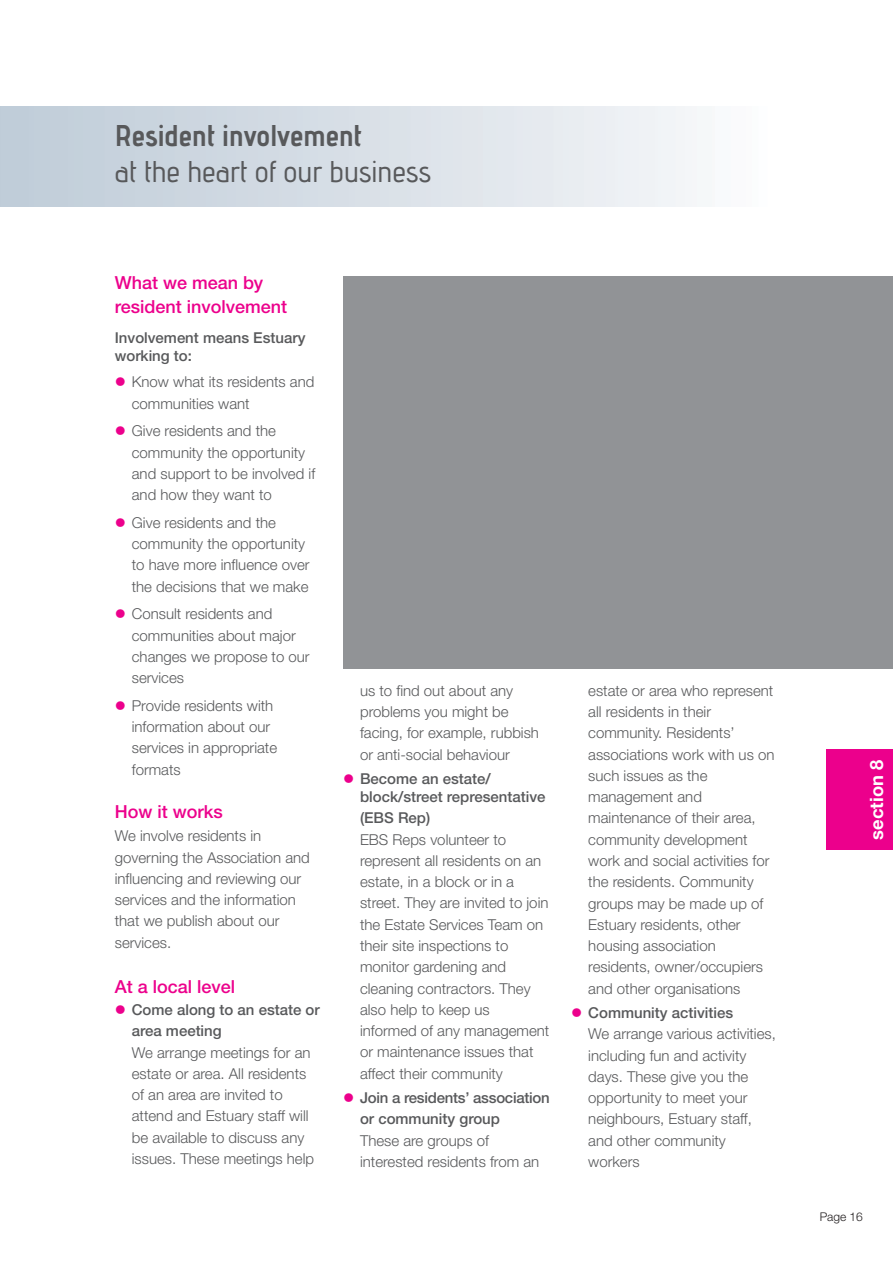
<style>
.page{position:relative;width:893px;height:1263px;background:#fff}
.page>*{position:absolute;margin:0;border:0;box-sizing:border-box;transform-origin:0 0}
.t1{font:30px "advent Bd 1";color:#58595b}
.t2{font:30px "advent Bd 3";color:#58595b}
.t3{font:18.3px "Helvetica Neue Bold TT";color:#fff}
.t4{font:500 18px/24px "Helvetica Neue";color:#ec008c}
.t5{font:15px/21.3px "Helvetica Neue Light TT";color:#58595b}
.t6{font:500 15px/21px "Helvetica Neue";color:#58595b}
.t7{font:300 12px "Helvetica Neue";color:#231f20}
</style>
<div class="page">
<div style="left:343px;top:276px;width:549px;height:393px;background:#919396"></div>
<div style="left:826px;top:750px;width:66px;height:100px;background:#ec008c"></div>
<h1 class="t2" style="left:115px;top:125px;width:249px">Resident involvement</h1>
<h1 class="t1" style="left:115px;top:161px;width:318px">at the heart of our business</h1>
<p class="t4" style="left:115px;top:273px;width:174px">What we mean by resident involvement</p>
<p class="t6" style="left:115px;top:330px;width:192px;line-height:18px">Involvement means Estuary working to:</p>
<p class="t5" style="left:132px;top:373px;width:184px">Know what its residents and communities want</p>
<p class="t5" style="left:132px;top:422px;width:185px">Give residents and the community the opportunity and support to be involved if and how they want to</p>
<p class="t5" style="left:132px;top:513px;width:179px">Give residents and the community the opportunity to have more influence over the decisions that we make</p>
<p class="t5" style="left:132px;top:605px;width:179px">Consult residents and communities about major changes we propose to our services</p>
<p class="t5" style="left:132px;top:696px;width:147px">Provide residents with information about our services in appropriate formats</p>
<p class="t4" style="left:115px;top:801px;width:109px">How it works</p>
<p class="t5" style="left:115px;top:827px;width:197px">We involve residents in governing the Association and influencing and reviewing our services and the information that we publish about our services.</p>
<p class="t4" style="left:115px;top:976px;width:122px">At a local level</p>
<p class="t6" style="left:132px;top:1001px;width:189px">Come along to an estate or area meeting</p>
<p class="t5" style="left:132px;top:1043px;width:184px">We arrange meetings for an estate or area. All residents of an area are invited to attend and Estuary staff will be available to discuss any issues. These meetings help</p>
<p class="t5" style="left:360px;top:681px;width:180px">us to find out about any problems you might be facing, for example, rubbish or anti-social behaviour</p>
<p class="t6" style="left:360px;top:772px;width:187px;line-height:17.1px">Become an estate/ block/street representative</p>
<p class="t6" style="left:360px;top:809px;width:72px">(EBS Rep)</p>
<p class="t5" style="left:360px;top:830px;width:191px">EBS Reps volunteer to represent all residents on an estate, in a block or in a street. They are invited to join the Estate Services Team on their site inspections to monitor gardening and cleaning contractors. They also help to keep us informed of any management or maintenance issues that affect their community</p>
<p class="t6" style="left:360px;top:1089px;width:191px">Join a residents’ association or community group</p>
<p class="t5" style="left:360px;top:1131px;width:181px">These are groups of interested residents from an</p>
<p class="t5" style="left:588px;top:681px;width:188px">estate or area who represent all residents in their community. Residents’ associations work with us on such issues as the management and maintenance of their area, community development work and social activities for the residents. Community groups may be made up of<br>Estuary residents, other housing association residents, owner/occupiers and other organisations</p>
<p class="t6" style="left:588px;top:1004px;width:146px">Community activities</p>
<p class="t5" style="left:588px;top:1025px;width:189px">We arrange various activities, including fun and activity days. These give you the opportunity to meet your neighbours, Estuary staff, and other community workers</p>
<p class="t3" style="left:866px;top:840px;width:81px;rotate:-90deg">section 8</p>
<p class="t7" style="left:820px;top:1213px;width:45px">Page 16</p>
</div>
